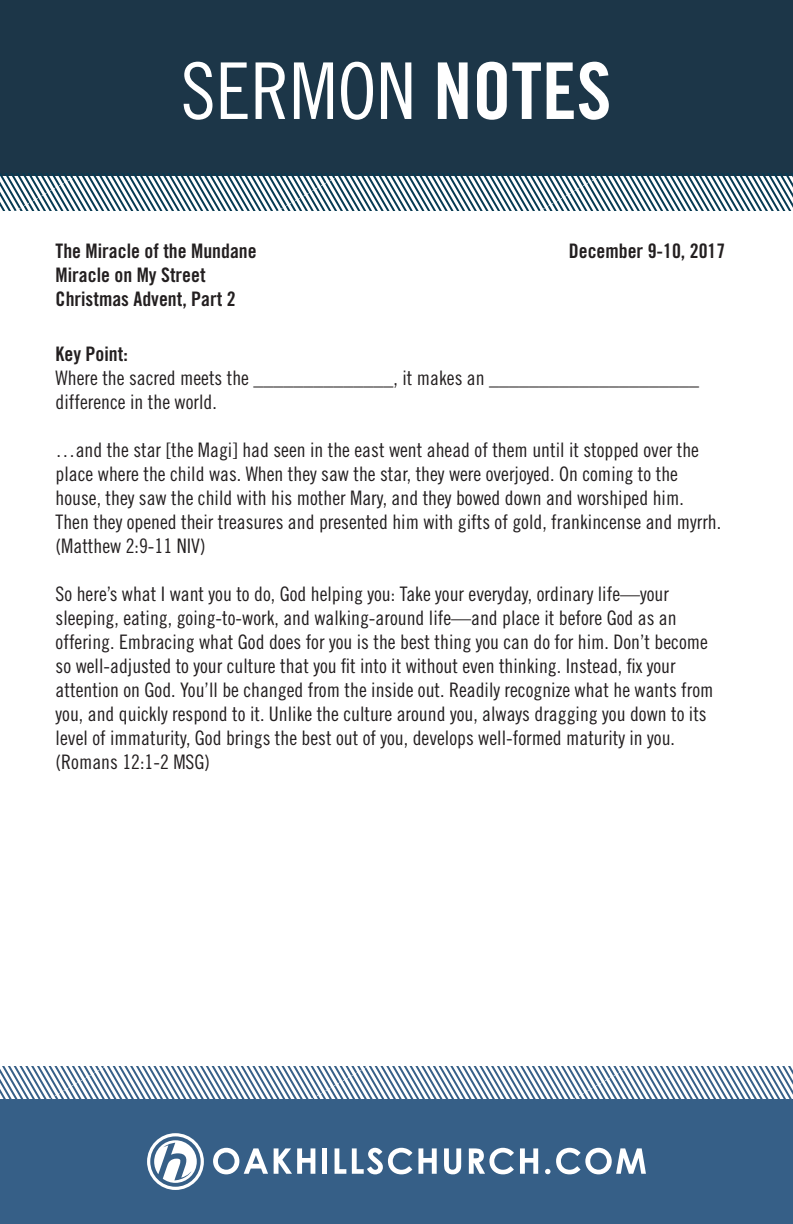
<style>
.page{position:relative;width:793px;height:1224px;background:#fff}
.page>*{position:absolute;margin:0;border:0;box-sizing:border-box;transform-origin:0 0}
.t1{font:78.2px "Trade Gothic LT Std Cn 18";color:#fff}
.t2{font:20px/24px "Trade Gothic LT Std Cn 18";color:#231f20}
.t3{font:20px/24px "Trade Gothic LT Std Bd Cn 20";color:#231f20}
.s1{font-family:"Trade Gothic LT Std Bd Cn 20"}
</style>
<div class="page">
<div style="left:0;top:0;width:792px;height:175px;background:#1c3648"></div>
<div style="left:0;top:1099px;width:792px;height:125px;background:#365f87"></div>
<svg style="left:147px;top:1133px;width:57px;height:57px"></svg>
<svg style="left:213px;top:1148px;width:55px;height:26px"></svg>
<svg style="left:274px;top:1148px;width:41px;height:26px"></svg>
<div style="left:322px;top:1148px;width:5px;height:26px;background:#fff"></div>
<svg style="left:334px;top:1148px;width:12px;height:26px"></svg>
<svg style="left:352px;top:1148px;width:60px;height:26px"></svg>
<svg style="left:418px;top:1148px;width:19px;height:26px"></svg>
<svg style="left:444px;top:1148px;width:17px;height:26px"></svg>
<svg style="left:469px;top:1148px;width:45px;height:26px"></svg>
<svg style="left:520px;top:1148px;width:18px;height:26px"></svg>
<svg style="left:545px;top:1169px;width:5px;height:5px"></svg>
<svg style="left:556px;top:1148px;width:90px;height:26px"></svg>
<svg style="left:0;top:1067px;width:792px;height:32px"></svg>
<svg style="left:0;top:174px;width:792px;height:37px"></svg>
<h1 class="t1" style="left:181px;top:45px;width:432px">SERMON <span class="s1">NOTES</span></h1>
<p class="t3" style="left:56px;top:239px;width:202px">The Miracle of the Mundane<br>Miracle on My Street<br>Christmas Advent, Part 2</p>
<p class="t3" style="left:569px;top:239px;width:158px">December 9-10, 2017</p>
<p class="t3" style="left:56px;top:341px;width:74px">Key Point:</p>
<p class="t2" style="left:56px;top:365px;width:645px">Where the sacred meets the ______________, it makes an _____________________ difference in the world.</p>
<p class="t2" style="left:56px;top:437px;width:667px">…and the star [the Magi] had seen in the east went ahead of them until it stopped over the place where the child was. When they saw the star, they were overjoyed. On coming to the house, they saw the child with his mother Mary, and they bowed down and worshiped him.<br>Then they opened their treasures and presented him with gifts of gold, frankincense and myrrh. (Matthew 2:9-11 NIV)</p>
<p class="t2" style="left:56px;top:581px;width:659px">So here’s what I want you to do, God helping you: Take your everyday, ordinary life—your sleeping, eating, going-to-work, and walking-around life—and place it before God as an offering. Embracing what God does for you is the best thing you can do for him. Don’t become so well-adjusted to your culture that you fit into it without even thinking. Instead, fix your attention on God. You’ll be changed from the inside out. Readily recognize what he wants from you, and quickly respond to it. Unlike the culture around you, always dragging you down to its level of immaturity, God brings the best out of you, develops well-formed maturity in you. (Romans 12:1-2 MSG)</p>
</div>
